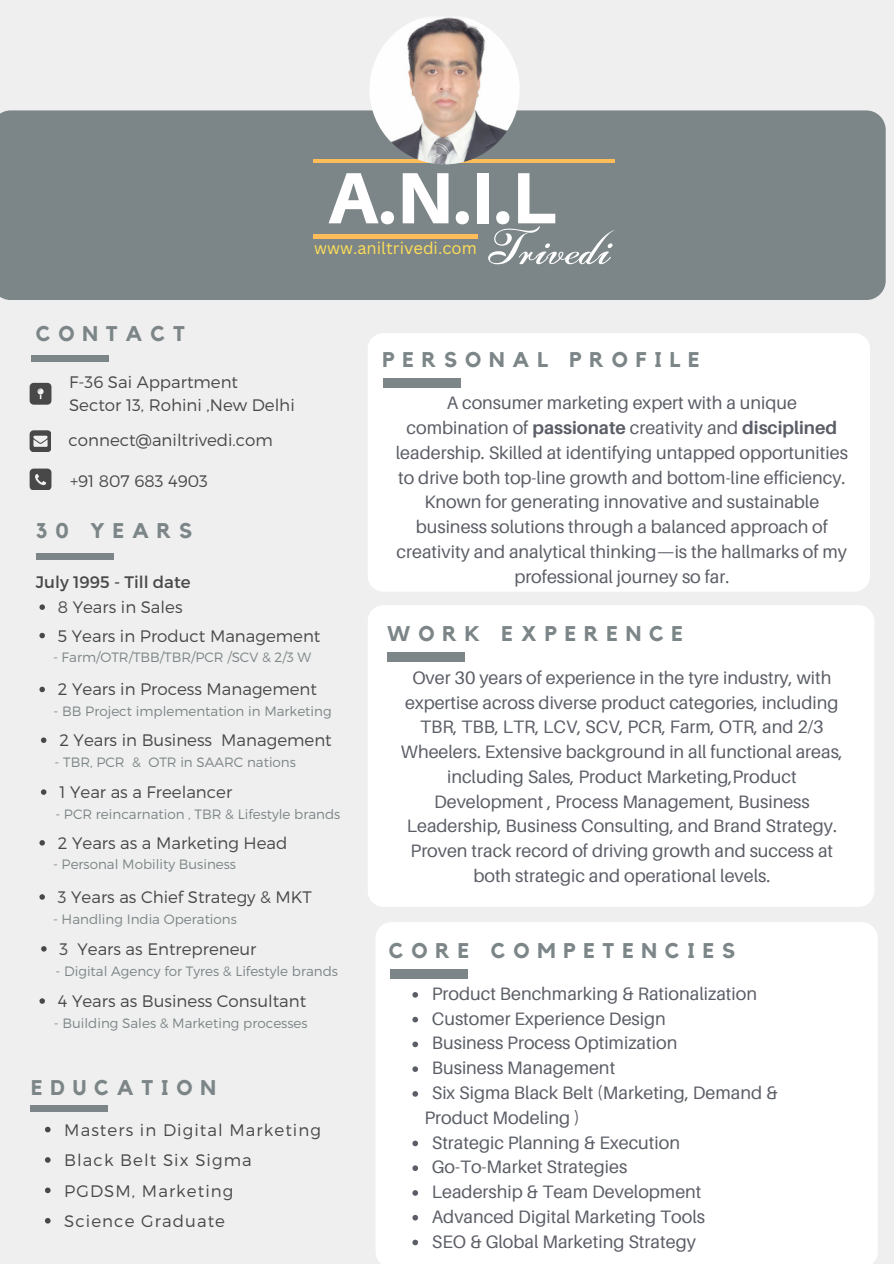
<style>
.page{position:relative;width:894px;height:1264px;background:#fff}
.page>*{position:absolute;margin:0;border:0;box-sizing:border-box;transform-origin:0 0}
.t1{font:800 72.6px "Aileron";color:#fff}
.t2{font:54.45px "TS kaew Pet NP";color:#fff}
.t3{font:700 21.15px "Kollektif";letter-spacing:.37em;color:#7c8587}
.t4{font:18px/24.8px "Aileron";color:#5b5e66;text-align:center}
.t5{font:300 16.65px/23px "Montserrat";color:#484848}
.t6{font:300 16.65px "Montserrat";letter-spacing:.065em;color:#484848}
.t7{font:16.65px "Montserrat";color:#484848}
.t8{font:16.5px "Canva Sans";color:#ffde59}
.t9{font:300 13.5px "Montserrat";color:#7c8587}
.s1{font-weight:700}
</style>
<div class="page">
<div style="left:0;top:0;width:893px;height:1263px;background:#efefef"></div>
<div style="left:0;top:110px;width:885px;height:190px;background:#7c8587"></div>
<hr style="left:313px;top:159px;width:301px;height:3px;background:#ffbd59">
<hr style="left:313px;top:235px;width:164px;height:3px;background:#ffbd59">
<img style="left:369px;top:14px;width:150px;height:150px;border-radius:50%">
<div style="left:31px;top:355px;width:78px;height:7px;background:#7c8587"></div>
<svg style="left:30px;top:383px;width:21px;height:21px"></svg>
<svg style="left:30px;top:430px;width:21px;height:21px"></svg>
<svg style="left:30px;top:468px;width:21px;height:22px"></svg>
<div style="left:367px;top:333px;width:502px;height:258px;background:#fff;border-radius:16px"></div>
<div style="left:382px;top:378px;width:78px;height:9px;background:#7c8587"></div>
<div style="left:36px;top:553px;width:78px;height:6px;background:#7c8587"></div>
<svg style="left:39px;top:604px;width:6px;height:6px"></svg>
<svg style="left:39px;top:633px;width:6px;height:5px"></svg>
<svg style="left:39px;top:686px;width:6px;height:6px"></svg>
<svg style="left:41px;top:737px;width:5px;height:6px"></svg>
<svg style="left:41px;top:789px;width:5px;height:5px"></svg>
<svg style="left:39px;top:840px;width:6px;height:5px"></svg>
<svg style="left:39px;top:894px;width:6px;height:5px"></svg>
<svg style="left:41px;top:946px;width:6px;height:5px"></svg>
<div style="left:367px;top:605px;width:507px;height:301px;background:#fff;border-radius:16px"></div>
<div style="left:387px;top:653px;width:78px;height:9px;background:#7c8587"></div>
<svg style="left:45px;top:1126px;width:6px;height:6px"></svg>
<svg style="left:45px;top:1157px;width:6px;height:5px"></svg>
<svg style="left:45px;top:1187px;width:6px;height:6px"></svg>
<svg style="left:45px;top:1218px;width:6px;height:5px"></svg>
<div style="left:30px;top:1104px;width:77px;height:7px;background:#7c8587"></div>
<svg style="left:39px;top:998px;width:6px;height:5px"></svg>
<div style="left:376px;top:922px;width:501px;height:341px;background:#fff"></div>
<div style="left:390px;top:969px;width:78px;height:9px;background:#7c8587"></div>
<svg style="left:412px;top:992px;width:6px;height:5px"></svg>
<svg style="left:412px;top:1016px;width:6px;height:6px"></svg>
<svg style="left:412px;top:1041px;width:6px;height:6px"></svg>
<svg style="left:412px;top:1066px;width:6px;height:5px"></svg>
<svg style="left:412px;top:1091px;width:6px;height:5px"></svg>
<svg style="left:412px;top:1140px;width:6px;height:6px"></svg>
<svg style="left:412px;top:1165px;width:6px;height:5px"></svg>
<svg style="left:412px;top:1190px;width:6px;height:5px"></svg>
<svg style="left:412px;top:1214px;width:6px;height:6px"></svg>
<svg style="left:412px;top:1239px;width:6px;height:6px"></svg>
<p class="t1" style="left:328px;top:153px;width:230px">A.N.I.L</p>
<h1 class="t2" style="left:487px;top:226px;width:123px">Trivedi</h1>
<p class="t8" style="left:314px;top:236px;width:164px">www.aniltrivedi.com</p>
<p class="t3" style="left:36px;top:324px;width:150px">CONTACT</p>
<h4 class="t5" style="left:69px;top:370px;width:227px">F-36 Sai Appartment<br>Sector 13, Rohini ,New Delhi</h4>
<h3 class="t5" style="left:68px;top:428px;width:206px">connect@aniltrivedi.com</h3>
<h3 class="t5" style="left:70px;top:468px;width:139px">+91 807 683 4903</h3>
<h4 class="t3" style="left:36px;top:521px;width:158px">30 YEARS</h4>
<p class="t7" style="left:36px;top:571px;width:156px">July 1995 - Till date</p>
<h4 class="t3" style="left:382px;top:349px;width:318px">PERSONAL PROFILE</h4>
<p class="t4" style="left:396px;top:390px;width:453px">A consumer marketing expert with a unique combination of <span class="s1">passionate</span> creativity and <span class="s1">disciplined </span>leadership. Skilled at identifying untapped opportunities to drive both top-line growth and bottom-line efficiency.<br>Known for generating innovative and sustainable business solutions through a balanced approach of creativity and analytical thinking—is the hallmarks of my professional journey so far.</p>
<p class="t5" style="left:58px;top:595px;width:126px">8 Years in Sales</p>
<h4 class="t5" style="left:58px;top:623px;width:264px">5 Years in Product Management</h4>
<h3 class="t9" style="left:53px;top:648px;width:260px">- Farm/OTR/TBB/TBR/PCR /SCV &amp; 2/3 W</h3>
<h4 class="t5" style="left:58px;top:677px;width:260px">2 Years in Process Management</h4>
<p class="t9" style="left:54px;top:702px;width:279px">- BB Project implementation in Marketing</p>
<h3 class="t5" style="left:59px;top:728px;width:274px">2 Years in Business Management</h3>
<h4 class="t9" style="left:54px;top:753px;width:243px">- TBR, PCR &amp; OTR in SAARC nations</h4>
<p class="t5" style="left:59px;top:779px;width:174px">1 Year as a Freelancer</p>
<p class="t9" style="left:55px;top:805px;width:286px">- PCR reincarnation , TBR &amp; Lifestyle brands</p>
<p class="t5" style="left:58px;top:830px;width:231px">2 Years as a Marketing Head</p>
<p class="t9" style="left:53px;top:855px;width:184px">- Personal Mobility Business</p>
<p class="t5" style="left:58px;top:884px;width:255px">3 Years as Chief Strategy &amp; MKT</p>
<p class="t9" style="left:53px;top:909px;width:185px">- Handling India Operations</p>
<p class="t5" style="left:60px;top:936px;width:198px">3 Years as Entrepreneur</p>
<p class="t9" style="left:56px;top:962px;width:284px">- Digital Agency for Tyres &amp; Lifestyle brands</p>
<p class="t5" style="left:58px;top:988px;width:250px">4 Years as Business Consultant</p>
<p class="t9" style="left:54px;top:1013px;width:255px">- Building Sales &amp; Marketing processes</p>
<p class="t3" style="left:31px;top:1078px;width:186px">EDUCATION</p>
<p class="t6" style="left:64px;top:1118px;width:258px">Masters in Digital Marketing</p>
<p class="t6" style="left:64px;top:1149px;width:189px">Black Belt Six Sigma</p>
<h3 class="t6" style="left:64px;top:1179px;width:171px">PGDSM, Marketing</h3>
<p class="t6" style="left:64px;top:1210px;width:162px">Science Graduate</p>
<p class="t3" style="left:387px;top:623px;width:297px">WORK EXPERENCE</p>
<p class="t4" style="left:401px;top:664px;width:443px">Over 30 years of experience in the tyre industry, with expertise across diverse product categories, including TBR, TBB, LTR, LCV, SCV, PCR, Farm, OTR, and 2/3<br>Wheelers. Extensive background in all functional areas, including Sales, Product Marketing,Product Development , Process Management, Business Leadership, Business Consulting, and Brand Strategy.<br>Proven track record of driving growth and success at both strategic and operational levels.</p>
<p class="t3" style="left:388px;top:941px;width:348px">CORE COMPETENCIES</p>
<p class="t4" style="left:431px;top:980px;width:327px">Product Benchmarking &amp; Rationalization</p>
<p class="t4" style="left:431px;top:1005px;width:235px">Customer Experience Design</p>
<p class="t4" style="left:431px;top:1030px;width:247px">Business Process Optimization</p>
<p class="t4" style="left:431px;top:1055px;width:185px">Business Management</p>
<p class="t4" style="left:431px;top:1079px;width:347px">Six Sigma Black Belt (Marketing, Demand &amp;</p>
<p class="t4" style="left:424px;top:1104px;width:157px">Product Modeling )</p>
<p class="t4" style="left:431px;top:1129px;width:250px">Strategic Planning &amp; Execution</p>
<p class="t4" style="left:431px;top:1154px;width:197px">Go-To-Market Strategies</p>
<p class="t4" style="left:431px;top:1178px;width:271px">Leadership &amp; Team Development</p>
<h3 class="t4" style="left:431px;top:1203px;width:275px">Advanced Digital Marketing Tools</h3>
<p class="t4" style="left:431px;top:1228px;width:265px">SEO &amp; Global Marketing Strategy</p>
</div>
